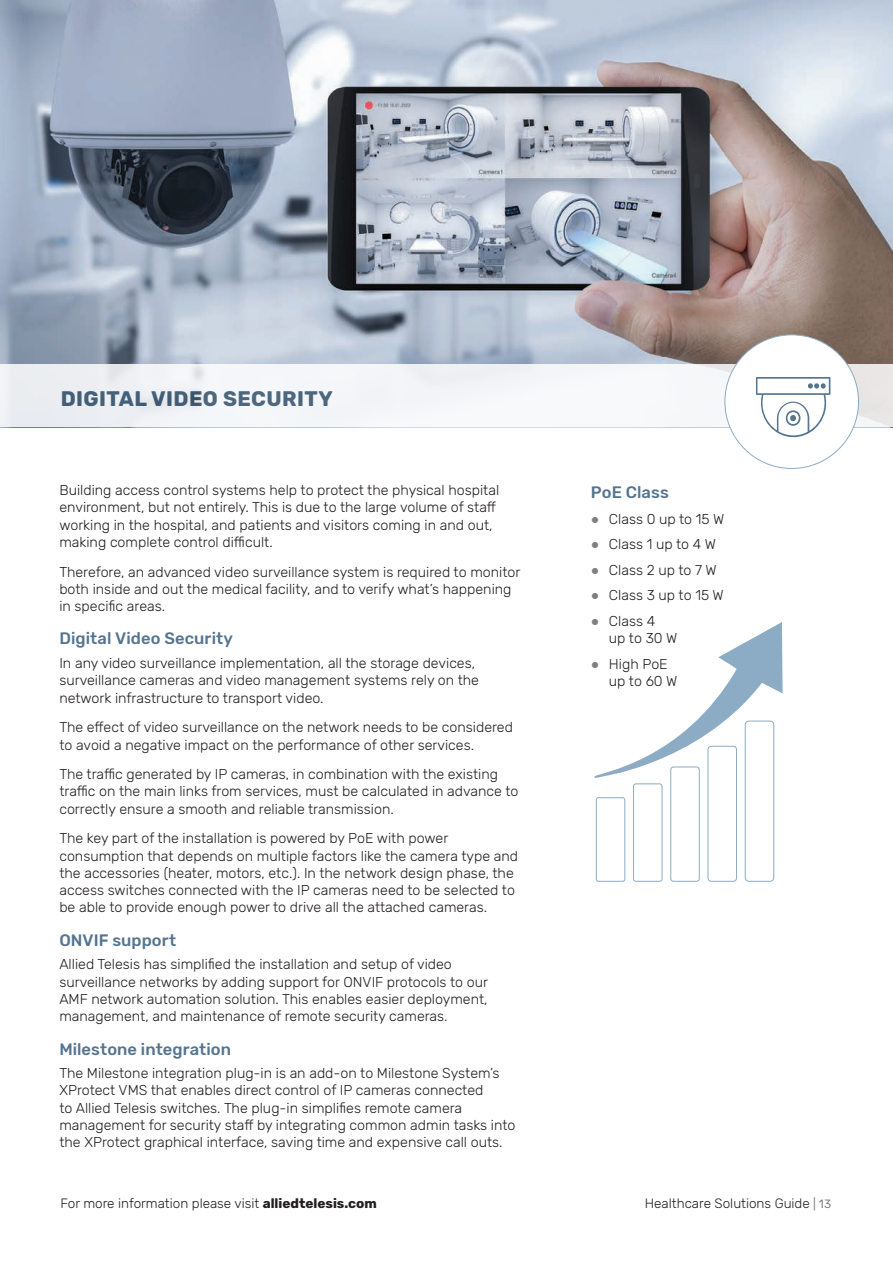
<style>
.page{position:relative;width:893px;height:1263px;background:#fff}
.page>*{position:absolute;margin:0;border:0;box-sizing:border-box;transform-origin:0 0}
.t1{font:700 21px "Rubik";letter-spacing:.02em;color:#39566f}
.t2{font:500 16.5px "Rubik";letter-spacing:.005em;color:#547490}
.t3{font:300 14.25px/17.1px "Rubik";color:#231f20}
.t4{font:300 13.5px "Rubik";color:#231f20}
.s1{font-family:"Arial Narrow";font-weight:400;color:#7e8083}
.s2{font-weight:700}
.s3{font-weight:400;font-size:12px;color:#7e8083}
</style>
<div class="page">
<img style="left:0;top:0;width:893px;height:365px">
<svg style="left:0;top:365px;width:893px;height:62px;fill:#f4f6f8"></svg>
<div style="left:725px;top:335px;width:133px;height:133px;background:#fff;border-radius:50%"></div>
<div style="left:745px;top:721px;width:29px;height:161px;border:1px solid #8cabc4;border-radius:4px"></div>
<div style="left:596px;top:797px;width:29px;height:85px;border:1px solid #8cabc4;border-radius:2px"></div>
<div style="left:633px;top:783px;width:29px;height:99px;border:1px solid #8cabc4;border-radius:2px"></div>
<div style="left:670px;top:767px;width:30px;height:115px;border:1px solid #8cabc4;border-radius:3px"></div>
<div style="left:708px;top:746px;width:29px;height:136px;border:1px solid #8cabc4;border-radius:3px"></div>
<svg style="left:594px;top:622px;width:189px;height:156px"></svg>
<svg style="left:756px;top:377px;width:74px;height:61px"></svg>
<h1 class="t1" style="left:61px;top:386px;width:273px">DIGITAL VIDEO SECURITY</h1>
<p class="t3" style="left:59px;top:482px;width:441px">Building access control systems help to protect the physical hospital environment, but not entirely. This is due to the large volume of staff working in the hospital, and patients and visitors coming in and out, making complete control difficult.</p>
<p class="t3" style="left:59px;top:563px;width:463px">Therefore, an advanced video surveillance system is required to monitor both inside and out the medical facility, and to verify what’s happening in specific areas.</p>
<p class="t2" style="left:59px;top:629px;width:175px">Digital Video Security</p>
<p class="t3" style="left:59px;top:655px;width:421px">In any video surveillance implementation, all the storage devices, surveillance cameras and video management systems rely on the network infrastructure to transport video.</p>
<p class="t3" style="left:59px;top:719px;width:455px">The effect of video surveillance on the network needs to be considered to avoid a negative impact on the performance of other services.</p>
<p class="t3" style="left:59px;top:766px;width:461px">The traffic generated by IP cameras, in combination with the existing traffic on the main links from services, must be calculated in advance to correctly ensure a smooth and reliable transmission.</p>
<p class="t3" style="left:59px;top:830px;width:460px">The key part of the installation is powered by PoE with power consumption that depends on multiple factors like the camera type and the accessories (heater, motors, etc.). In the network design phase, the access switches connected with the IP cameras need to be selected to be able to provide enough power to drive all the attached cameras.</p>
<p class="t2" style="left:59px;top:930px;width:119px">ONVIF support</p>
<p class="t3" style="left:59px;top:956px;width:430px">Allied Telesis has simplified the installation and setup of video surveillance networks by adding support for ONVIF protocols to our AMF network automation solution. This enables easier deployment, management, and maintenance of remote security cameras.</p>
<p class="t2" style="left:59px;top:1039px;width:173px">Milestone integration</p>
<p class="t3" style="left:59px;top:1065px;width:458px">The Milestone integration plug-in is an add-on to Milestone System’s XProtect VMS that enables direct control of IP cameras connected<br>to Allied Telesis switches. The plug-in simplifies remote camera management for security staff by integrating common admin tasks into the XProtect graphical interface, saving time and expensive call outs.</p>
<p class="t2" style="left:591px;top:483px;width:79px">PoE Class</p>
<p class="t3" style="left:591px;top:510px;width:135px"><span class="s1">●</span> Class 0 up to 15 W</p>
<p class="t3" style="left:591px;top:536px;width:126px"><span class="s1">●</span> Class 1 up to 4 W</p>
<p class="t3" style="left:591px;top:562px;width:127px"><span class="s1">●</span> Class 2 up to 7 W</p>
<p class="t3" style="left:591px;top:587px;width:134px"><span class="s1">●</span> Class 3 up to 15 W</p>
<p class="t3" style="left:609px;top:613px;width:70px;text-indent:-18px"><span class="s1">●</span> Class 4<br>up to 30 W</p>
<p class="t3" style="left:609px;top:656px;width:70px;text-indent:-18px"><span class="s1">●</span> High PoE up to 60 W</p>
<p class="t4" style="left:60px;top:1195px;width:318px">For more information please visit <span class="s2">alliedtelesis.com</span></p>
<p class="t4" style="left:645px;top:1195px;width:188px">Healthcare Solutions Guide <span class="s3">| 13</span></p>
</div>
